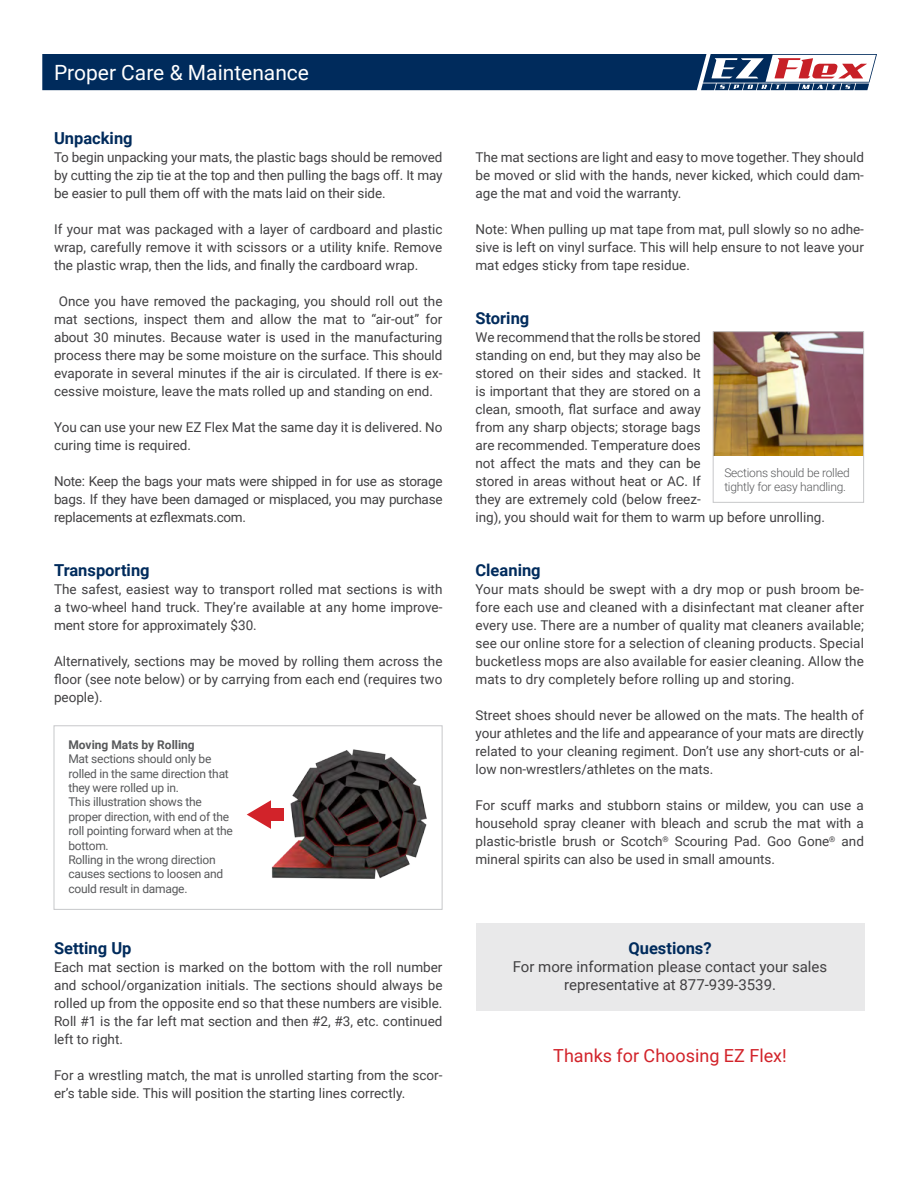
<style>
.page{position:relative;width:918px;height:1188px;background:#fff}
.page>*{position:absolute;margin:0;border:0;box-sizing:border-box;transform-origin:0 0}
.t1{font:21px "Roboto";color:#fff}
.Paragraph_Style_1{font:18px "Roboto";color:#d2232a}
.Paragraph_Style_1-2{font:700 16.5px "Roboto";color:#002b5c}
.t2{font:15px/18px "Roboto";color:#414042;text-align:center}
.Paragraph_Style_2{font:13.5px/18px "Roboto";color:#414042;text-align:justify}
.t3{font:12px/14.4px "Roboto";letter-spacing:-.02em;color:#58595b}
.t4{font:300 12px/14.4px "Roboto";letter-spacing:-.02em;color:#58595b}
.t5{font:700 12px "Roboto";color:#58595b}
</style>
<div class="page">
<svg style="left:42px;top:54px;width:835px;height:36px;background:#20406b"></svg>
<img style="left:715px;top:333px;width:147px;height:123px">
<div style="left:713px;top:331px;width:151px;height:172px;border:1px solid #c7c8ca"></div>
<div style="left:54px;top:725px;width:388px;height:185px;border:1px solid #c7c8ca"></div>
<div style="left:476px;top:924px;width:388px;height:87px;background:#e9e9ea"></div>
<img style="left:271px;top:749px;width:156px;height:130px">
<div style="left:264px;top:808px;width:20px;height:13px;background:#d2232a"></div>
<svg style="left:247px;top:800px;width:24px;height:29px"></svg>
<p class="t1" style="left:54px;top:58px;width:257px">Proper Care &amp; Maintenance</p>
<p class="Paragraph_Style_1-2" style="left:54px;top:127px;width:80px">Unpacking</p>
<p class="Paragraph_Style_2" style="left:54px;top:148px;width:390px">To begin unpacking your mats, the plastic bags should be removed by cutting the zip tie at the top and then pulling the bags off. It may be easier to pull them off with the mats laid on their side.</p>
<p class="Paragraph_Style_2" style="left:54px;top:220px;width:390px">If your mat was packaged with a layer of cardboard and plastic wrap, carefully remove it with scissors or a utility knife. Remove the plastic wrap, then the lids, and finally the cardboard wrap.</p>
<p class="Paragraph_Style_2" style="left:54px;top:292px;width:390px;text-indent:5px">Once you have removed the packaging, you should roll out the mat sections, inspect them and allow the mat to “air-out” for about 30 minutes. Because water is used in the manufacturing process there may be some moisture on the surface. This should evaporate in several minutes if the air is circulated. If there is ex&shy;cessive moisture, leave the mats rolled up and standing on end.</p>
<p class="Paragraph_Style_2" style="left:54px;top:418px;width:390px">You can use your new EZ Flex Mat the same day it is delivered. No curing time is required.</p>
<p class="Paragraph_Style_2" style="left:54px;top:472px;width:390px">Note: Keep the bags your mats were shipped in for use as storage bags. If they have been damaged or misplaced, you may purchase replacements at ezflexmats.com.</p>
<p class="Paragraph_Style_1-2" style="left:54px;top:559px;width:97px">Transporting</p>
<p class="Paragraph_Style_2" style="left:54px;top:580px;width:390px">The safest, easiest way to transport rolled mat sections is with a two-wheel hand truck. They’re available at any home improve&shy;ment store for approximately $30.</p>
<p class="Paragraph_Style_2" style="left:54px;top:652px;width:390px">Alternatively, sections may be moved by rolling them across the floor (see note below) or by carrying from each end (requires two people).</p>
<p class="t5" style="left:68px;top:736px;width:128px">Moving Mats by Rolling</p>
<p class="t3" style="left:68px;top:751px;width:162px">Mat sections should only be rolled in the same direction that they were rolled up in.</p>
<p class="t3" style="left:68px;top:795px;width:166px">This illustration shows the proper direction, with end of the roll pointing forward when at the bottom.</p>
<p class="t3" style="left:68px;top:852px;width:156px">Rolling in the wrong direction causes sections to loosen and could result in damage.</p>
<p class="Paragraph_Style_1-2" style="left:54px;top:937px;width:79px">Setting Up</p>
<p class="Paragraph_Style_2" style="left:54px;top:958px;width:390px">Each mat section is marked on the bottom with the roll number and school/organization initials. The sections should always be rolled up from the opposite end so that these numbers are visible.<br>Roll #1 is the far left mat section and then #2, #3, etc. continued left to right.</p>
<p class="Paragraph_Style_2" style="left:54px;top:1066px;width:390px">For a wrestling match, the mat is unrolled starting from the scor&shy;er’s table side. This will position the starting lines correctly.</p>
<p class="Paragraph_Style_2" style="left:476px;top:148px;width:390px">The mat sections are light and easy to move together. They should be moved or slid with the hands, never kicked, which could dam&shy;age the mat and void the warranty.</p>
<p class="Paragraph_Style_2" style="left:476px;top:220px;width:390px">Note: When pulling up mat tape from mat, pull slowly so no adhe&shy;sive is left on vinyl surface. This will help ensure to not leave your mat edges sticky from tape residue.</p>
<p class="Paragraph_Style_1-2" style="left:476px;top:307px;width:55px">Storing</p>
<p class="Paragraph_Style_2" style="left:476px;top:328px;width:351px;text-align:left">We recommend that the rolls be stored<br>standing on end, but they may also be<br>stored on their sides and stacked. It<br>is important that they are stored on a<br>clean, smooth, flat surface and away<br>from any sharp objects; storage bags<br>are recommended. Temperature does<br>not affect the mats and they can be<br>stored in areas without heat or AC. If<br>they are extremely cold (below freez-<br>ing), you should wait for them to warm up before unrolling.</p>
<p class="Paragraph_Style_1-2" style="left:476px;top:559px;width:67px">Cleaning</p>
<p class="Paragraph_Style_2" style="left:476px;top:580px;width:390px">Your mats should be swept with a dry mop or push broom be&shy;fore each use and cleaned with a disinfectant mat cleaner after every use. There are a number of quality mat cleaners available; see our online store for a selection of cleaning products. Special bucketless mops are also available for easier cleaning. Allow the mats to dry completely before rolling up and storing.</p>
<p class="Paragraph_Style_2" style="left:476px;top:706px;width:390px">Street shoes should never be allowed on the mats. The health of your athletes and the life and appearance of your mats are directly related to your cleaning regiment. Don’t use any short-cuts or al&shy;low non-wrestlers/athletes on the mats.</p>
<p class="Paragraph_Style_2" style="left:476px;top:796px;width:390px">For scuff marks and stubborn stains or mildew, you can use a household spray cleaner with bleach and scrub the mat with a plastic-bristle brush or Scotch<sup>®</sup> Scouring Pad. Goo Gone<sup>®</sup> and mineral spirits can also be used in small amounts.</p>
<p class="t4" style="left:724px;top:465px;width:127px">Sections should be rolled tightly for easy handling.</p>
<p class="Paragraph_Style_1-2" style="left:628px;top:937px;width:85px">Questions?</p>
<p class="t2" style="left:513px;top:957px;width:316px">For more information please contact your sales representative at 877-939-3539.</p>
<p class="Paragraph_Style_1" style="left:553px;top:1043px;width:235px">Thanks for Choosing EZ Flex!</p>
</div>
